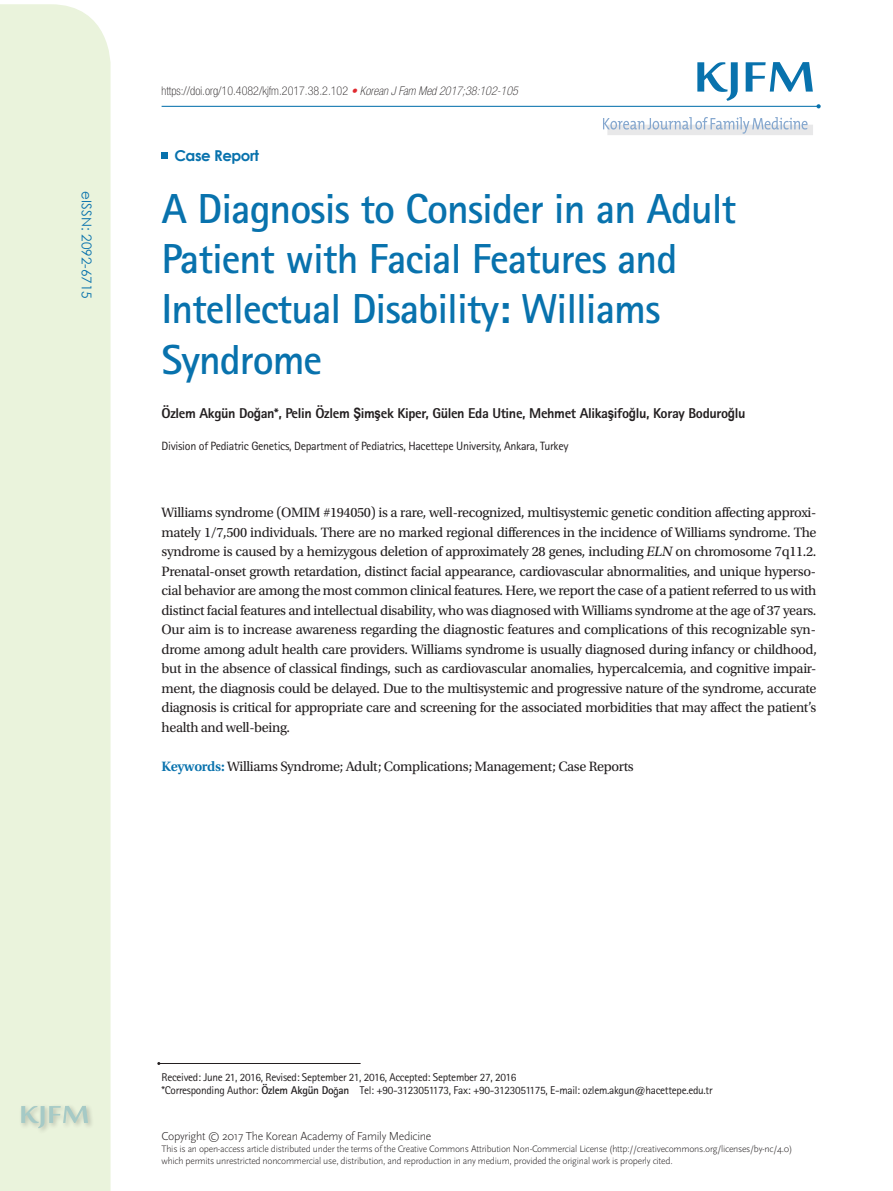
<style>
.page{position:relative;width:893px;height:1191px;background:#fff}
.page>*{position:absolute;margin:0;border:0;box-sizing:border-box;transform-origin:0 0}
.t1{font:700 42px/50.4px "Rotis Sans Serif Std";letter-spacing:-.025em;color:#0872ad}
.t2{font:700 15px "Century Gothic";letter-spacing:-.03em;color:#0872ad}
.t3{font:14.25px/19.5px "Utopia Std";letter-spacing:-.025em;color:#231f20;text-align:justify}
.t4{font:800 14.25px "Rotis Sans Serif Std";letter-spacing:-.025em;color:#231f20}
.t5{font:13.5px "Century Gothic";color:#0872ad}
.t6{font:12px "Rotis Sans Serif Std";letter-spacing:-.025em;color:#231f20}
.t7{font:100 condensed 12px "Helvetica Neue LT Std";color:#231f20}
.t8{font:300 12px "Scala Sans";letter-spacing:-.025em;color:#231f20}
.t9{font:11.25px/13.5px "Rotis Sans Serif Std";letter-spacing:-.025em;color:#231f20}
.t10{font:300 9.75px/11.7px "Scala Sans";letter-spacing:-.025em;color:#231f20}
.s1{font-style:italic;color:#e02a30}
.s2{font-style:italic}
.s3{font-family:"Arial Narrow";font-weight:700}
.s4{font-weight:600;color:#0872ad}
.s5{font-weight:700}
.s6{font-family:"Arial Narrow"}
</style>
<div class="page">
<div style="left:0;top:4px;width:111px;height:1187px;background:#eaf3dc"></div>
<hr style="left:162px;top:106px;width:657px;height:1px;background:#0872ad">
<svg style="left:697px;top:62px;width:124px;height:46px"></svg>
<div style="left:607px;top:125px;width:206px;height:10px;background:#e8e8e9"></div>
<svg style="left:603px;top:117px;width:204px;height:17px"></svg>
<div style="left:19px;top:1103px;width:76px;height:31px;background:#231f20;opacity:.75"></div>
<svg style="left:21px;top:1106px;width:67px;height:22px"></svg>
<hr style="left:159px;top:1063px;width:202px;height:1px;background:#231f20">
<div style="left:162px;top:152px;width:6px;height:7px;background:#0872ad"></div>
<p class="t5" style="left:96px;top:191px;width:109px;rotate:90deg">eISSN: 2092-6715</p>
<p class="t7" style="left:162px;top:84px;width:358px">https://doi.org/10.4082/kjfm.2017.38.2.102 <span class="s1">•</span> <span class="s2">Korean J Fam Med 2017;38:102-105</span></p>
<p class="t2" style="left:174px;top:144px;width:86px">Case Report</p>
<h1 class="t1" style="left:162px;top:182px;width:576px">A Diagnosis to Consider in an Adult<br>Patient with Facial Features and<br>Intellectual Disability: Williams<br>Syndrome</h1>
<p class="t4" style="left:162px;top:404px;width:585px">Özlem Akgün Do<span class="s3">ğ</span>an*, Pelin Özlem <span class="s3">Ş</span>im<span class="s3">ş</span>ek Kiper, Gülen Eda Utine, Mehmet Alika<span class="s3">ş</span>ifo<span class="s3">ğ</span>lu, Koray Boduro<span class="s3">ğ</span>lu</p>
<p class="t6" style="left:162px;top:439px;width:408px">Division of Pediatric Genetics, Department of Pediatrics, Hacettepe University, Ankara, Turkey</p>
<p class="t3" style="left:162px;top:503px;width:657px">Williams syndrome (OMIM #194050) is a rare, well-recognized, multisystemic genetic condition affecting approxi&shy;mately 1/7,500 individuals. There are no marked regional differences in the incidence of Williams syndrome. The syndrome is caused by a hemizygous deletion of approximately 28 genes, including <span class="s2">ELN</span> on chromosome 7q11.2.<br>Prenatal-onset growth retardation, distinct facial appearance, cardiovascular abnormalities, and unique hyperso&shy;cial behavior are among the most common clinical features. Here, we report the case of a patient referred to us with distinct facial features and intellectual disability, who was diagnosed with Williams syndrome at the age of 37 years.<br>Our aim is to increase awareness regarding the diagnostic features and complications of this recognizable syn&shy;drome among adult health care providers. Williams syndrome is usually diagnosed during infancy or childhood, but in the absence of classical findings, such as cardiovascular anomalies, hypercalcemia, and cognitive impair&shy;ment, the diagnosis could be delayed. Due to the multisystemic and progressive nature of the syndrome, accurate diagnosis is critical for appropriate care and screening for the associated morbidities that may affect the patient’s health and well-being.</p>
<p class="t3" style="left:162px;top:756px;width:474px"><span class="s4">Keywords:</span> Williams Syndrome; Adult; Complications; Management; Case Reports</p>
<p class="t9" style="left:162px;top:1070px;width:553px">Received: June 21, 2016, Revised: September 21, 2016, Accepted: September 27, 2016<br>*Corresponding Author: <span class="s5">Özlem Akgün Do</span><span class="s6">ğ</span><span class="s5">an</span> Tel: +90-3123051173, Fax: +90-3123051175, E-mail: ozlem.akgun@hacettepe.edu.tr</p>
<p class="t8" style="left:162px;top:1129px;width:271px">Copyright © 2017 The Korean Academy of Family Medicine</p>
<p class="t10" style="left:162px;top:1143px;width:632px">This is an open-access article distributed under the terms of the Creative Commons Attribution Non-Commercial License (http://creativecommons.org/licenses/by-nc/4.0) which permits unrestricted noncommercial use, distribution, and reproduction in any medium, provided the original work is properly cited.</p>
</div>
